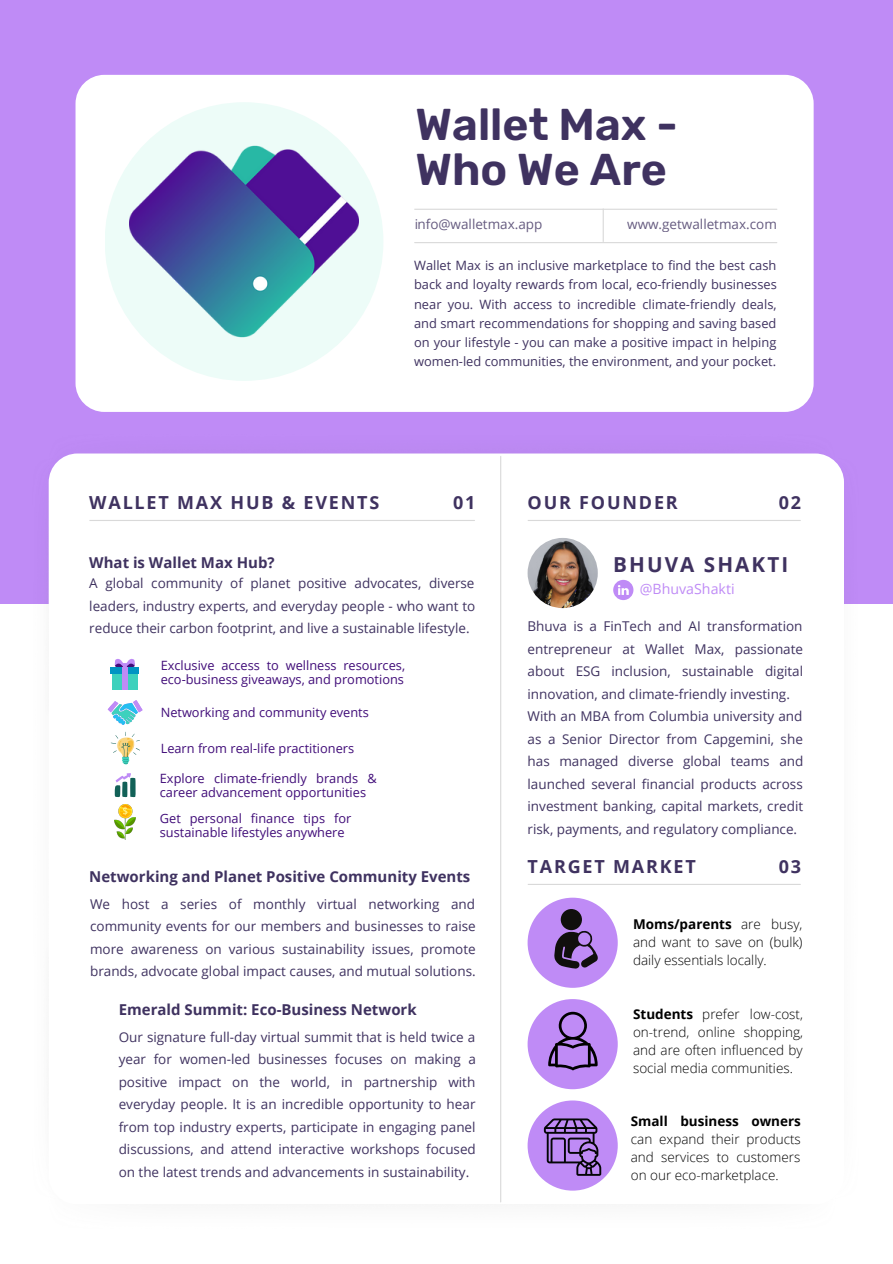
<style>
.page{position:relative;width:893px;height:1264px;background:#fff}
.page>*{position:absolute;margin:0;border:0;box-sizing:border-box;transform-origin:0 0}
.t1{font:600 44.55px "Rubik";color:#3f3260}
.t2{font:700 20.7px "Open Sans";letter-spacing:.1em;color:#3f3260}
.t3{font:700 18px "Open Sans";letter-spacing:.1em;color:#3f3260}
.t4{font:700 15px "Open Sans";color:#3f3260}
.t5{font:14.1px "Open Sans";color:#bf8bf6}
.t6{font:13.5px/22.5px "Open Sans";color:#3f3260;text-align:justify}
.t7{font:300 13.5px/18px "Open Sans";color:#000;text-align:justify}
.t8{font:12.9px/19.2px "Open Sans";color:#3f3260;text-align:justify}
.t9{font:12.75px/13.8px "Open Sans";color:#410d79}
.s1{font-weight:700}
</style>
<div class="page">
<div style="left:0;top:0;width:892px;height:1262px;background:#bf8bf6"></div>
<div style="left:0;top:604px;width:892px;height:658px;background:#fff"></div>
<div style="left:49px;top:453px;width:794px;height:751px;background:#fff;border-radius:29px"></div>
<div style="left:75px;top:75px;width:738px;height:337px;background:#fff;border-radius:29px"></div>
<hr style="left:414px;top:242px;width:362px;height:1px;background:#d9d9d9">
<hr style="left:90px;top:520px;width:384px;height:1px;background:#d9d9d9">
<hr style="left:528px;top:520px;width:272px;height:1px;background:#d9d9d9">
<hr style="left:414px;top:209px;width:362px;height:1px;background:#d9d9d9">
<hr style="left:500px;top:456px;width:1px;height:745px;background:#d9d9d9">
<hr style="left:602px;top:209px;width:1px;height:32px;background:#d9d9d9">
<div style="left:105px;top:102px;width:278px;height:279px;background:#edfcf8;border-radius:50%"></div>
<img style="left:129px;top:145px;width:229px;height:207px">
<hr style="left:528px;top:883px;width:272px;height:2px;background:#d9d9d9">
<img style="left:527px;top:538px;width:70px;height:70px;border-radius:50%">
<div style="left:527px;top:897px;width:90px;height:90px;background:#bf8bf6;border-radius:50%"></div>
<div style="left:560px;top:909px;width:22px;height:21px;background:#100f0d;border-radius:50%"></div>
<svg style="left:554px;top:930px;width:44px;height:38px"></svg>
<div style="left:527px;top:999px;width:90px;height:90px;background:#bf8bf6;border-radius:50%"></div>
<svg style="left:548px;top:1011px;width:49px;height:59px"></svg>
<div style="left:527px;top:1100px;width:90px;height:90px;background:#bf8bf6;border-radius:50%"></div>
<svg style="left:544px;top:1118px;width:57px;height:57px"></svg>
<div style="left:111px;top:667px;width:28px;height:6px;background:#0094c3"></div>
<div style="left:112px;top:673px;width:25px;height:16px;background:#3dd1bd"></div>
<svg style="left:115px;top:658px;width:20px;height:15px"></svg>
<div style="left:122px;top:673px;width:5px;height:16px;background:#bf8bf6"></div>
<svg style="left:108px;top:700px;width:34px;height:25px"></svg>
<svg style="left:111px;top:731px;width:29px;height:33px"></svg>
<svg style="left:114px;top:773px;width:22px;height:24px"></svg>
<img style="left:114px;top:804px;width:22px;height:35px">
<svg style="left:613px;top:580px;width:20px;height:20px"></svg>
<p class="t1" style="left:415px;top:98px;width:264px">Wallet Max -</p>
<p class="t1" style="left:415px;top:143px;width:253px">Who We Are</p>
<p class="t6" style="left:414px;top:213px;width:130px">info@walletmax.app</p>
<p class="t6" style="left:627px;top:212px;width:151px">www.getwalletmax.com</p>
<p class="t8" style="left:414px;top:255px;width:364px">Wallet Max is an inclusive marketplace to find the best cash back and loyalty rewards from local, eco-friendly businesses near you. With access to incredible climate-friendly deals, and smart recommendations for shopping and saving based on your lifestyle - you can make a positive impact in helping women-led communities, the environment, and your pocket.</p>
<p class="t3" style="left:89px;top:490px;width:291px">WALLET MAX HUB &amp; EVENTS</p>
<p class="t3" style="left:527px;top:490px;width:152px">OUR FOUNDER</p>
<p class="t3" style="left:453px;top:490px;width:24px">01</p>
<p class="t3" style="left:778px;top:490px;width:24px">02</p>
<p class="t4" style="left:89px;top:552px;width:187px">What is Wallet Max Hub?</p>
<p class="t6" style="left:89px;top:572px;width:387px">A global community of planet positive advocates, diverse leaders, industry experts, and everyday people - who want to reduce their carbon footprint, and live a sustainable lifestyle.</p>
<p class="t9" style="left:161px;top:658px;width:246px">Exclusive access to wellness resources, eco-business giveaways, and promotions</p>
<p class="t9" style="left:161px;top:705px;width:210px">Networking and community events</p>
<p class="t9" style="left:161px;top:741px;width:195px">Learn from real-life practitioners</p>
<p class="t9" style="left:160px;top:771px;width:218px">Explore climate-friendly brands &amp; career advancement opportunities</p>
<p class="t9" style="left:160px;top:811px;width:193px">Get personal finance tips for sustainable lifestyles anywhere</p>
<p class="t4" style="left:89px;top:866px;width:382px">Networking and Planet Positive Community Events</p>
<p class="t6" style="left:90px;top:892px;width:387px">We host a series of monthly virtual networking and community events for our members and businesses to raise more awareness on various sustainability issues, promote brands, advocate global impact causes, and mutual solutions.</p>
<p class="t4" style="left:119px;top:999px;width:299px">Emerald Summit: Eco-Business Network</p>
<p class="t6" style="left:119px;top:1025px;width:359px">Our signature full-day virtual summit that is held twice a year for women-led businesses focuses on making a positive impact on the world, in partnership with everyday people. It is an incredible opportunity to hear from top industry experts, participate in engaging panel discussions, and attend interactive workshops focused on the latest trends and advancements in sustainability.</p>
<p class="t2" style="left:613px;top:550px;width:176px">BHUVA SHAKTI</p>
<p class="t5" style="left:639px;top:579px;width:96px">@BhuvaShakti</p>
<p class="t6" style="left:527px;top:614px;width:277px">Bhuva is a FinTech and AI transformation entrepreneur at Wallet Max, passionate about ESG inclusion, sustainable digital innovation, and climate-friendly investing.</p>
<p class="t6" style="left:527px;top:704px;width:277px">With an MBA from Columbia university and as a Senior Director from Capgemini, she has managed diverse global teams and launched several financial products across investment banking, capital markets, credit risk, payments, and regulatory compliance.</p>
<p class="t3" style="left:527px;top:854px;width:170px">TARGET MARKET</p>
<p class="t3" style="left:778px;top:854px;width:24px">03</p>
<p class="t7" style="left:633px;top:915px;width:171px"><span class="s1">Moms/parents</span> are busy, and want to save on (bulk) daily essentials locally.</p>
<p class="t7" style="left:633px;top:1004px;width:171px"><span class="s1">Students</span> prefer low-cost, on-trend, online shopping, and are often influenced by social media communities.</p>
<p class="t7" style="left:630px;top:1111px;width:172px"><span class="s1">Small business owners </span>can expand their products and services to customers on our eco-marketplace.</p>
</div>
